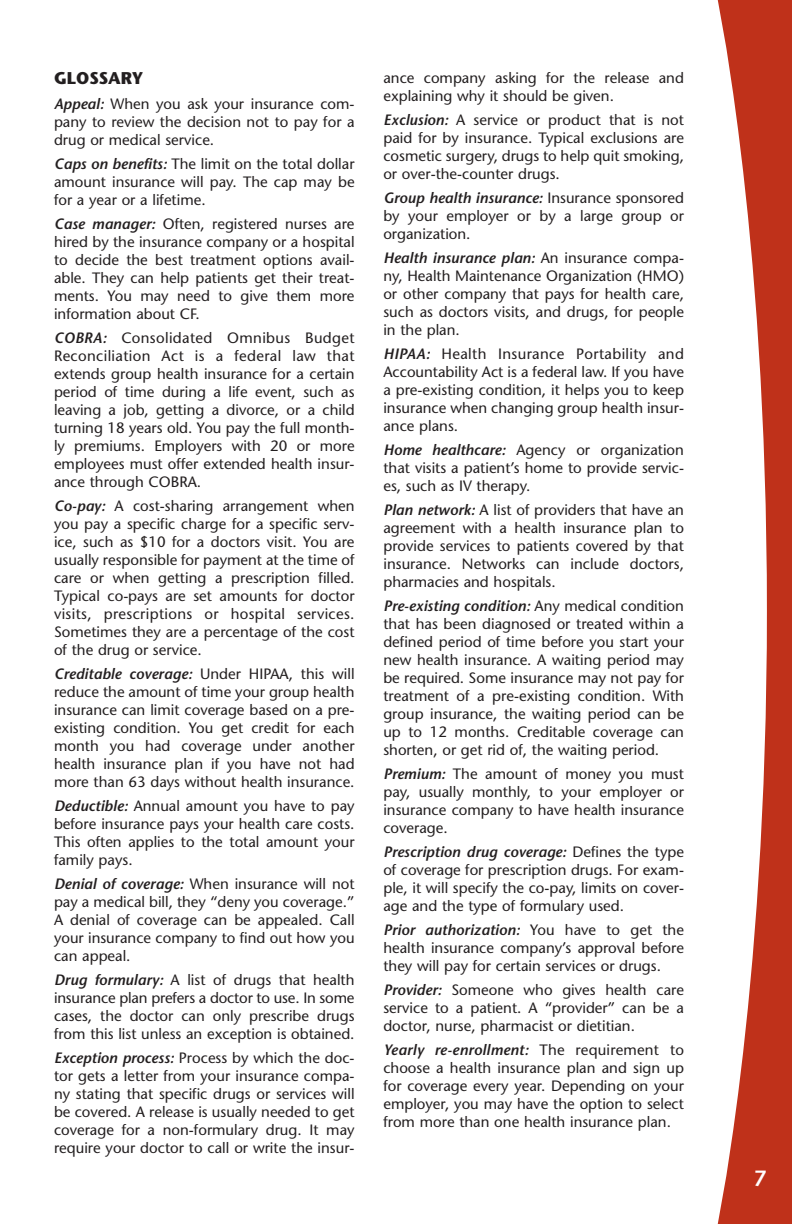
<style>
.page{position:relative;width:792px;height:1224px;background:#fff}
.page>*{position:absolute;margin:0;border:0;box-sizing:border-box;transform-origin:0 0}
.t1{font:600 22px "Stone Sans";color:#fff}
.t2{font:700 17px "Stone Sans";color:#231f20}
.t3{font:15px/18px "Stone Sans";color:#231f20;text-align:justify}
.s1{font-weight:600;font-style:italic}
</style>
<div class="page">
<svg style="left:717px;top:0;width:75px;height:1224px;fill:#bf311a"></svg>
<p class="t2" style="left:54px;top:72px;width:91px">GLOSSARY</p>
<p class="t3" style="left:54px;top:97px;width:302px"><span class="s1">Appeal:</span> When you ask your insurance com&shy;pany to review the decision not to pay for a drug or medical service.</p>
<p class="t3" style="left:54px;top:157px;width:302px"><span class="s1">Caps on benefits:</span> The limit on the total dollar amount insurance will pay. The cap may be for a year or a lifetime.</p>
<p class="t3" style="left:54px;top:217px;width:302px"><span class="s1">Case manager:</span> Often, registered nurses are hired by the insurance company or a hospital to decide the best treatment options avail&shy;able. They can help patients get their treat&shy;ments. You may need to give them more information about CF.</p>
<p class="t3" style="left:54px;top:331px;width:302px"><span class="s1">COBRA:</span> Consolidated Omnibus Budget Reconciliation Act is a federal law that extends group health insurance for a certain period of time during a life event, such as leaving a job, getting a divorce, or a child turning 18 years old. You pay the full month&shy;ly premiums. Employers with 20 or more employees must offer extended health insur&shy;ance through COBRA.</p>
<p class="t3" style="left:54px;top:499px;width:302px"><span class="s1">Co-pay:</span> A cost-sharing arrangement when you pay a specific charge for a specific serv&shy;ice, such as $10 for a doctors visit. You are usually responsible for payment at the time of care or when getting a prescription filled.<br>Typical co-pays are set amounts for doctor visits, prescriptions or hospital services.<br>Sometimes they are a percentage of the cost of the drug or service.</p>
<p class="t3" style="left:54px;top:667px;width:302px"><span class="s1">Creditable coverage:</span> Under HIPAA, this will reduce the amount of time your group health insurance can limit coverage based on a pre&shy;existing condition. You get credit for each month you had coverage under another health insurance plan if you have not had more than 63 days without health insurance.</p>
<p class="t3" style="left:54px;top:799px;width:302px"><span class="s1">Deductible:</span> Annual amount you have to pay before insurance pays your health care costs.<br>This often applies to the total amount your family pays.</p>
<p class="t3" style="left:54px;top:877px;width:302px"><span class="s1">Denial of coverage:</span> When insurance will not pay a medical bill, they “deny you coverage.” A denial of coverage can be appealed. Call your insurance company to find out how you can appeal.</p>
<p class="t3" style="left:54px;top:973px;width:302px"><span class="s1">Drug formulary:</span> A list of drugs that health insurance plan prefers a doctor to use. In some cases, the doctor can only prescribe drugs from this list unless an exception is obtained.</p>
<p class="t3" style="left:54px;top:1051px;width:302px"><span class="s1">Exception process:</span> Process by which the doc&shy;tor gets a letter from your insurance compa&shy;ny stating that specific drugs or services will be covered. A release is usually needed to get coverage for a non-formulary drug. It may require your doctor to call or write the insur-</p>
<p class="t3" style="left:383px;top:70px;width:302px">ance company asking for the release and explaining why it should be given.</p>
<p class="t3" style="left:383px;top:112px;width:302px"><span class="s1">Exclusion:</span> A service or product that is not paid for by insurance. Typical exclusions are cosmetic surgery, drugs to help quit smoking, or over-the-counter drugs.</p>
<p class="t3" style="left:383px;top:190px;width:302px"><span class="s1">Group health insurance:</span> Insurance sponsored by your employer or by a large group or organization.</p>
<p class="t3" style="left:383px;top:250px;width:302px"><span class="s1">Health insurance plan:</span> An insurance compa&shy;ny, Health Maintenance Organization (HMO) or other company that pays for health care, such as doctors visits, and drugs, for people in the plan.</p>
<p class="t3" style="left:383px;top:346px;width:302px"><span class="s1">HIPAA:</span> Health Insurance Portability and Accountability Act is a federal law. If you have a pre-existing condition, it helps you to keep insurance when changing group health insur&shy;ance plans.</p>
<p class="t3" style="left:383px;top:442px;width:302px"><span class="s1">Home healthcare:</span> Agency or organization that visits a patient’s home to provide servic&shy;es, such as IV therapy.</p>
<p class="t3" style="left:383px;top:502px;width:302px"><span class="s1">Plan network:</span> A list of providers that have an agreement with a health insurance plan to provide services to patients covered by that insurance. Networks can include doctors, pharmacies and hospitals.</p>
<p class="t3" style="left:383px;top:598px;width:302px"><span class="s1">Pre-existing condition:</span> Any medical condition that has been diagnosed or treated within a defined period of time before you start your new health insurance. A waiting period may be required. Some insurance may not pay for treatment of a pre-existing condition. With group insurance, the waiting period can be up to 12 months. Creditable coverage can shorten, or get rid of, the waiting period.</p>
<p class="t3" style="left:383px;top:766px;width:302px"><span class="s1">Premium:</span> The amount of money you must pay, usually monthly, to your employer or insurance company to have health insurance coverage.</p>
<p class="t3" style="left:383px;top:844px;width:302px"><span class="s1">Prescription drug coverage:</span> Defines the type of coverage for prescription drugs. For exam&shy;ple, it will specify the co-pay, limits on cover&shy;age and the type of formulary used.</p>
<p class="t3" style="left:383px;top:922px;width:302px"><span class="s1">Prior authorization:</span> You have to get the health insurance company’s approval before they will pay for certain services or drugs.</p>
<p class="t3" style="left:383px;top:982px;width:302px"><span class="s1">Provider:</span> Someone who gives health care service to a patient. A “provider” can be a doctor, nurse, pharmacist or dietitian.</p>
<p class="t3" style="left:383px;top:1042px;width:302px"><span class="s1">Yearly re-enrollment:</span> The requirement to choose a health insurance plan and sign up for coverage every year. Depending on your employer, you may have the option to select from more than one health insurance plan.</p>
<h1 class="t1" style="left:754px;top:1170px;width:14px">7</h1>
</div>
